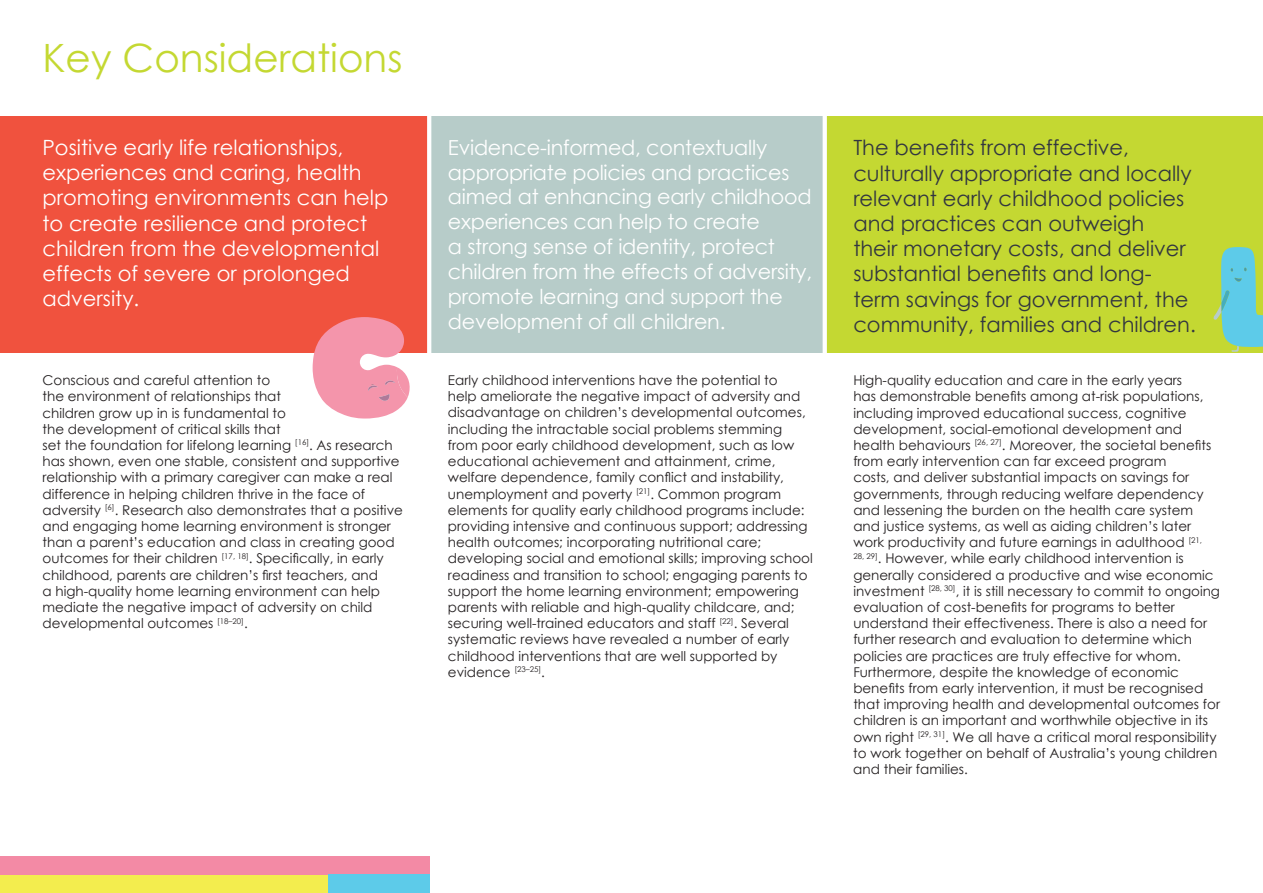
<style>
.page{position:relative;width:1263px;height:893px;background:#fff}
.page>*{position:absolute;margin:0;border:0;box-sizing:border-box;transform-origin:0 0}
.t1{font:39px "Century Gothic";color:#c4d832}
.t2{font:21px/25.2px "Century Gothic";color:#323640}
.t3{font:21px/25.2px "Century Gothic";color:#fff}
.t4{font:20.7px/24.9px "Century Gothic";letter-spacing:-.01em;color:#fff}
.t5{font:13.5px/16.2px "Century Gothic";color:#231f20}
</style>
<div class="page">
<div style="left:823px;top:117px;width:440px;height:236px;background:#c4d832"></div>
<div style="left:429px;top:117px;width:394px;height:236px;background:#b7ccc9"></div>
<div style="left:0;top:117px;width:429px;height:236px;background:#f0523e"></div>
<div style="left:0;top:875px;width:424px;height:18px;background:#f3ed4e"></div>
<div style="left:0;top:856px;width:429px;height:19px;background:#f38aa5"></div>
<div style="left:328px;top:875px;width:101px;height:18px;background:#5dcbe9"></div>
<svg style="left:1213px;top:247px;width:50px;height:105px"></svg>
<svg style="left:313px;top:317px;width:97px;height:102px"></svg>
<svg style="left:427px;top:116px;width:4px;height:237px"></svg>
<svg style="left:823px;top:116px;width:4px;height:237px"></svg>
<h1 class="t1" style="left:43px;top:30px;width:362px">Key Considerations</h1>
<h2 class="t3" style="left:43px;top:134px;width:347px">Positive early life relationships, experiences and caring, health promoting environments can help to create resilience and protect children from the developmental effects of severe or prolonged adversity.</h2>
<p class="t5" style="left:43px;top:372px;width:362px">Conscious and careful attention to<br>the environment of relationships that<br>children grow up in is fundamental to<br>the development of critical skills that<br>set the foundation for lifelong learning <sup>[16]</sup>. As research has shown, even one stable, consistent and supportive relationship with a primary caregiver can make a real difference in helping children thrive in the face of adversity <sup>[6]</sup>. Research also demonstrates that a positive and engaging home learning environment is stronger than a parent’s education and class in creating good outcomes for their children <sup>[17,</sup> <sup>18]</sup>. Specifically, in early childhood, parents are children’s first teachers, and<br>a high-quality home learning environment can help mediate the negative impact of adversity on child developmental outcomes <sup>[18–20]</sup>.</p>
<p class="t4" style="left:448px;top:135px;width:366px">Evidence-informed, contextually appropriate policies and practices aimed at enhancing early childhood experiences can help to create<br>a strong sense of identity, protect children from the effects of adversity, promote learning and support the development of all children.</p>
<p class="t5" style="left:448px;top:372px;width:366px">Early childhood interventions have the potential to<br>help ameliorate the negative impact of adversity and disadvantage on children’s developmental outcomes, including the intractable social problems stemming from poor early childhood development, such as low educational achievement and attainment, crime, welfare dependence, family conflict and instability, unemployment and poverty <sup>[21]</sup>. Common program elements for quality early childhood programs include: providing intensive and continuous support; addressing health outcomes; incorporating nutritional care; developing social and emotional skills; improving school readiness and transition to school; engaging parents to support the home learning environment; empowering parents with reliable and high-quality childcare, and; securing well-trained educators and staff <sup>[22]</sup>. Several systematic reviews have revealed a number of early childhood interventions that are well supported by evidence <sup>[23–25]</sup>.</p>
<p class="t2" style="left:853px;top:135px;width:344px">The benefits from effective, culturally appropriate and locally relevant early childhood policies and practices can outweigh<br>their monetary costs, and deliver substantial benefits and long&shy;term savings for government, the community, families and children.</p>
<p class="t5" style="left:853px;top:372px;width:368px">High-quality education and care in the early years<br>has demonstrable benefits among at-risk populations, including improved educational success, cognitive development, social-emotional development and health behaviours <sup>[26,</sup> <sup>27]</sup>. Moreover, the societal benefits from early intervention can far exceed program<br>costs, and deliver substantial impacts on savings for governments, through reducing welfare dependency and lessening the burden on the health care system and justice systems, as well as aiding children’s later work productivity and future earnings in adulthood <sup>[21,<br>28,</sup> <sup>29]</sup>. However, while early childhood intervention is generally considered a productive and wise economic investment <sup>[28,</sup> <sup>30]</sup>, it is still necessary to commit to ongoing evaluation of cost-benefits for programs to better understand their effectiveness. There is also a need for further research and evaluation to determine which policies are practices are truly effective for whom.<br>Furthermore, despite the knowledge of economic benefits from early intervention, it must be recognised that improving health and developmental outcomes for children is an important and worthwhile objective in its own right <sup>[29,</sup> <sup>31]</sup>. We all have a critical moral responsibility to work together on behalf of Australia’s young children and their families.</p>
</div>
